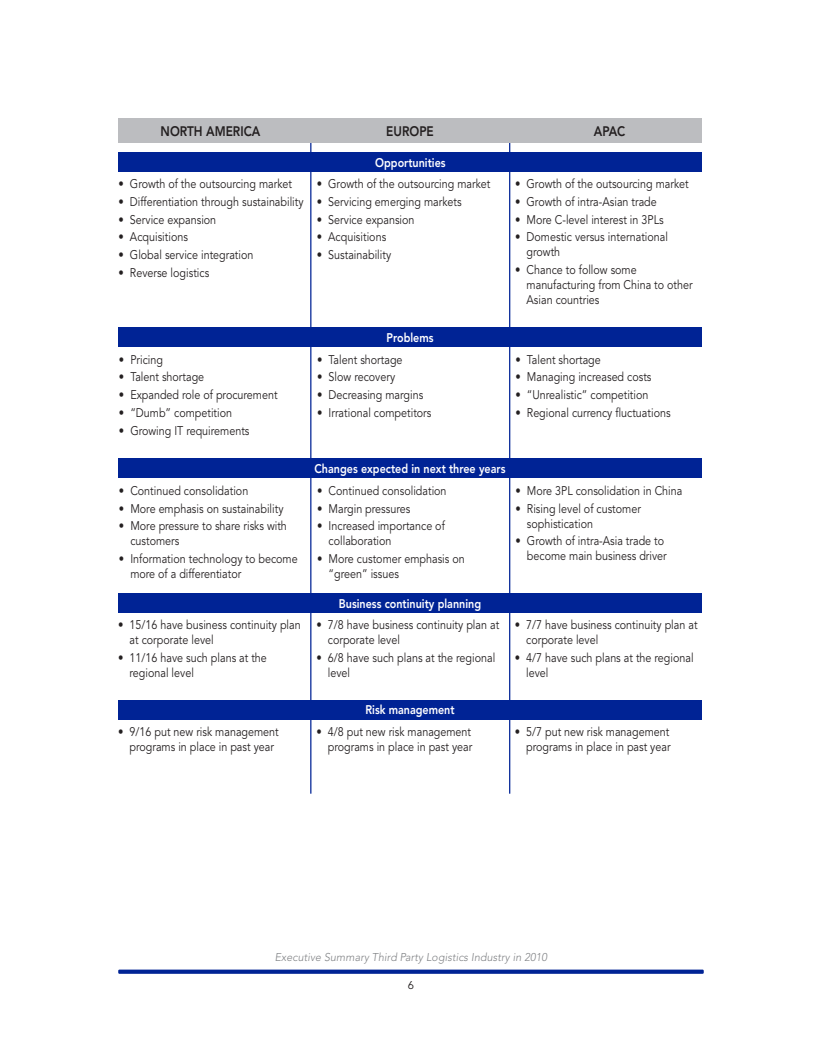
<style>
.page{position:relative;width:822px;height:1047px;background:#fff}
.page>*{position:absolute;margin:0;border:0;box-sizing:border-box;transform-origin:0 0}
.chart_head{font:800 13.75px "Avenir LT Std";color:#231f20;scale:.86 1}
.chart_text{font:12.5px/15px "Avenir LT Std";color:#231f20;scale:.86 1}
.blue_KO_chart_head{font:800 12.5px "Avenir LT Std";color:#fff;scale:.86 1}
.t1{font:italic 300 11.25px "Avenir LT Std";letter-spacing:.01em;color:#808285;scale:.95 1}
.t2{font:11.25px "Avenir LT Std";color:#231f20}
</style>
<div class="page">
<svg style="left:118px;top:969px;width:585px;height:4px;background:#2643a4"></svg>
<div style="left:119px;top:152px;width:583px;height:20px;background:#002395"></div>
<div style="left:118px;top:458px;width:583px;height:20px;background:#002395"></div>
<div style="left:118px;top:593px;width:583px;height:20px;background:#002395"></div>
<div style="left:118px;top:699px;width:583px;height:20px;background:#002395"></div>
<div style="left:118px;top:327px;width:583px;height:20px;background:#002395"></div>
<hr style="left:310px;top:128px;width:1px;height:665px;background:#002395">
<hr style="left:509px;top:131px;width:1px;height:662px;background:#002395">
<div style="left:118px;top:118px;width:583px;height:24px;background:#bcbdc0"></div>
<p class="chart_head" style="left:160px;top:122px;width:117px">NORTH AMERICA</p>
<p class="chart_head" style="left:386px;top:122px;width:57px">EUROPE</p>
<p class="chart_head" style="left:593px;top:122px;width:38px">APAC</p>
<p class="chart_text" style="left:119px;top:177px;width:203px">• Growth of the outsourcing market</p>
<p class="chart_text" style="left:119px;top:194px;width:216px">• Differentiation through sustainability</p>
<p class="chart_text" style="left:119px;top:212px;width:115px">• Service expansion</p>
<p class="chart_text" style="left:119px;top:230px;width:82px">• Acquisitions</p>
<p class="chart_text" style="left:119px;top:248px;width:158px">• Global service integration</p>
<p class="chart_text" style="left:119px;top:265px;width:107px">• Reverse logistics</p>
<p class="chart_text" style="left:119px;top:352px;width:53px">• Pricing</p>
<p class="chart_text" style="left:119px;top:370px;width:101px">• Talent shortage</p>
<p class="chart_text" style="left:119px;top:387px;width:186px">• Expanded role of procurement</p>
<p class="chart_text" style="left:119px;top:405px;width:133px">• “Dumb” competition</p>
<p class="chart_text" style="left:119px;top:423px;width:153px">• Growing IT requirements</p>
<p class="chart_text" style="left:119px;top:483px;width:152px">• Continued consolidation</p>
<p class="chart_text" style="left:119px;top:501px;width:193px">• More emphasis on sustainability</p>
<p class="chart_text" style="left:130px;top:518px;width:183px;text-indent:-11px">• More pressure to share risks with customers</p>
<p class="chart_text" style="left:130px;top:551px;width:196px;text-indent:-11px">• Information technology to become more of a differentiator</p>
<p class="chart_text" style="left:129px;top:618px;width:200px;text-indent:-11px">• 15/16 have business continuity plan at corporate level</p>
<p class="chart_text" style="left:129px;top:650px;width:161px;text-indent:-11px">• 11/16 have such plans at the regional level</p>
<p class="blue_KO_chart_head" style="left:375px;top:155px;width:83px">Opportunities</p>
<p class="chart_text" style="left:317px;top:177px;width:203px">• Growth of the outsourcing market</p>
<p class="chart_text" style="left:317px;top:194px;width:170px">• Servicing emerging markets</p>
<p class="chart_text" style="left:317px;top:212px;width:115px">• Service expansion</p>
<p class="chart_text" style="left:317px;top:230px;width:82px">• Acquisitions</p>
<p class="chart_text" style="left:317px;top:248px;width:88px">• Sustainability</p>
<p class="blue_KO_chart_head" style="left:386px;top:330px;width:56px">Problems</p>
<p class="chart_text" style="left:317px;top:352px;width:101px">• Talent shortage</p>
<p class="chart_text" style="left:317px;top:370px;width:92px">• Slow recovery</p>
<p class="chart_text" style="left:317px;top:387px;width:125px">• Decreasing margins</p>
<p class="chart_text" style="left:317px;top:405px;width:134px">• Irrational competitors</p>
<p class="chart_text" style="left:515px;top:177px;width:203px">• Growth of the outsourcing market</p>
<p class="chart_text" style="left:515px;top:194px;width:166px">• Growth of intra-Asian trade</p>
<p class="chart_text" style="left:515px;top:212px;width:174px">• More C-level interest in 3PLs</p>
<p class="chart_text" style="left:526px;top:230px;width:166px;text-indent:-11px">• Domestic versus international growth</p>
<p class="chart_text" style="left:526px;top:263px;width:195px;text-indent:-11px">• Chance to follow some manufacturing from China to other<br>Asian countries</p>
<p class="chart_text" style="left:515px;top:352px;width:101px">• Talent shortage</p>
<p class="chart_text" style="left:515px;top:370px;width:159px">• Managing increased costs</p>
<p class="chart_text" style="left:515px;top:387px;width:156px">• “Unrealistic” competition</p>
<p class="chart_text" style="left:515px;top:405px;width:182px">• Regional currency fluctuations</p>
<p class="blue_KO_chart_head" style="left:314px;top:461px;width:223px">Changes expected in next three years</p>
<p class="chart_text" style="left:317px;top:483px;width:152px">• Continued consolidation</p>
<p class="chart_text" style="left:317px;top:501px;width:110px">• Margin pressures</p>
<p class="chart_text" style="left:328px;top:518px;width:137px;text-indent:-11px">• Increased importance of collaboration</p>
<p class="chart_text" style="left:328px;top:551px;width:160px;text-indent:-11px">• More customer emphasis on “green” issues</p>
<p class="blue_KO_chart_head" style="left:339px;top:596px;width:167px">Business continuity planning</p>
<p class="chart_text" style="left:328px;top:618px;width:201px;text-indent:-11px">• 7/8 have business continuity plan at corporate level</p>
<p class="chart_text" style="left:328px;top:650px;width:196px;text-indent:-11px">• 6/8 have such plans at the regional level</p>
<p class="chart_text" style="left:515px;top:483px;width:195px">• More 3PL consolidation in China</p>
<p class="chart_text" style="left:526px;top:501px;width:134px;text-indent:-11px">• Rising level of customer sophistication</p>
<p class="chart_text" style="left:515px;top:533px;width:177px;text-align:right">• Growth of intra-Asia trade to become main business driver</p>
<p class="chart_text" style="left:526px;top:618px;width:201px;text-indent:-11px">• 7/7 have business continuity plan at corporate level</p>
<p class="chart_text" style="left:526px;top:650px;width:196px;text-indent:-11px">• 4/7 have such plans at the regional level</p>
<p class="blue_KO_chart_head" style="left:365px;top:702px;width:105px">Risk management</p>
<p class="chart_text" style="left:118px;top:724px;width:188px;text-align:center">• 9/16 put new risk management programs in place in past year</p>
<p class="chart_text" style="left:316px;top:724px;width:183px;text-align:right">• 4/8 put new risk management programs in place in past year</p>
<p class="chart_text" style="left:514px;top:724px;width:183px;text-align:right">• 5/7 put new risk management programs in place in past year</p>
<p class="t1" style="left:274px;top:950px;width:288px">Executive Summary Third Party Logistics Industry in 2010</p>
<p class="t2" style="left:407px;top:978px;width:8px">6</p>
</div>
